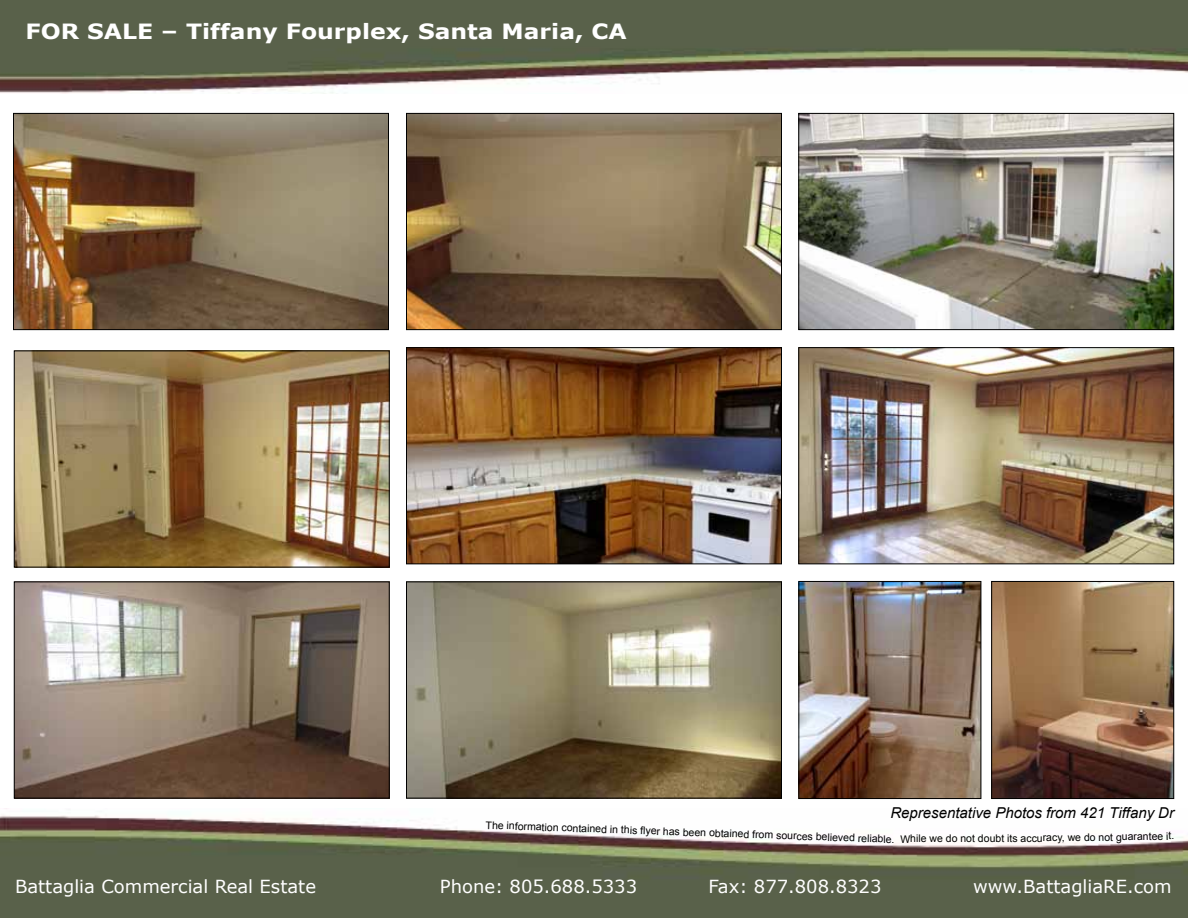
<style>
.page{position:relative;width:1188px;height:918px;background:#fff}
.page>*{position:absolute;margin:0;border:0;box-sizing:border-box;transform-origin:0 0}
.t1{font:700 21px "Verdana";color:#fff;scale:1.12 1}
.t2{font:18px "Verdana";color:#fff}
.t3{font:italic 15px "Arial";color:#000}
.t4{font:10.5px "Arial";letter-spacing:-.01em;color:#000}
</style>
<div class="page">
<img style="left:0;top:0;width:1188px;height:94px">
<img style="left:0;top:808px;width:1188px;height:110px">
<img style="left:408px;top:584px;width:372px;height:212px">
<div style="left:406px;top:582px;width:376px;height:216px;border:1px solid #000"></div>
<img style="left:16px;top:584px;width:372px;height:212px">
<div style="left:14px;top:582px;width:376px;height:216px;border:1px solid #000"></div>
<img style="left:800px;top:349px;width:372px;height:213px">
<div style="left:798px;top:347px;width:376px;height:217px;border:1px solid #000"></div>
<img style="left:16px;top:353px;width:372px;height:212px">
<div style="left:14px;top:351px;width:376px;height:216px;border:1px solid #000"></div>
<img style="left:408px;top:349px;width:372px;height:213px">
<div style="left:406px;top:347px;width:376px;height:217px;border:1px solid #000"></div>
<img style="left:15px;top:115px;width:372px;height:213px">
<div style="left:13px;top:113px;width:376px;height:217px;border:1px solid #000"></div>
<img style="left:408px;top:115px;width:372px;height:213px">
<div style="left:406px;top:113px;width:376px;height:217px;border:1px solid #000"></div>
<img style="left:800px;top:583px;width:179px;height:214px">
<div style="left:798px;top:581px;width:183px;height:218px;border:1px solid #000"></div>
<img style="left:993px;top:583px;width:179px;height:214px">
<div style="left:991px;top:581px;width:183px;height:218px;border:1px solid #000"></div>
<img style="left:800px;top:115px;width:372px;height:213px">
<div style="left:798px;top:113px;width:376px;height:217px;border:1px solid #000"></div>
<h1 class="t1" style="left:26px;top:16px;width:538px">FOR SALE – Tiffany Fourplex, Santa Maria, CA</h1>
<h3 class="t3" style="left:890px;top:803px;width:285px">Representative Photos from 421 Tiffany Dr</h3>
<p class="t4" style="left:486px;top:818px;width:400px;rotate:2deg">The information contained in this fyer has been obtained from sources believed reliab</p>
<p class="t4" style="left:883px;top:831px;width:208px">le. While we do not doubt its accuracy, we d</p>
<p class="t4" style="left:1090px;top:830px;width:86px;rotate:-1deg">o not guarantee it.</p>
<h2 class="t2" style="left:15px;top:874px;width:303px">Battaglia Commercial Real Estate</h2>
<h2 class="t2" style="left:440px;top:874px;width:199px">Phone: 805.688.5333</h2>
<h2 class="t2" style="left:709px;top:874px;width:175px">Fax: 877.808.8323</h2>
<h2 class="t2" style="left:973px;top:874px;width:200px">www.BattagliaRE.com</h2>
</div>
